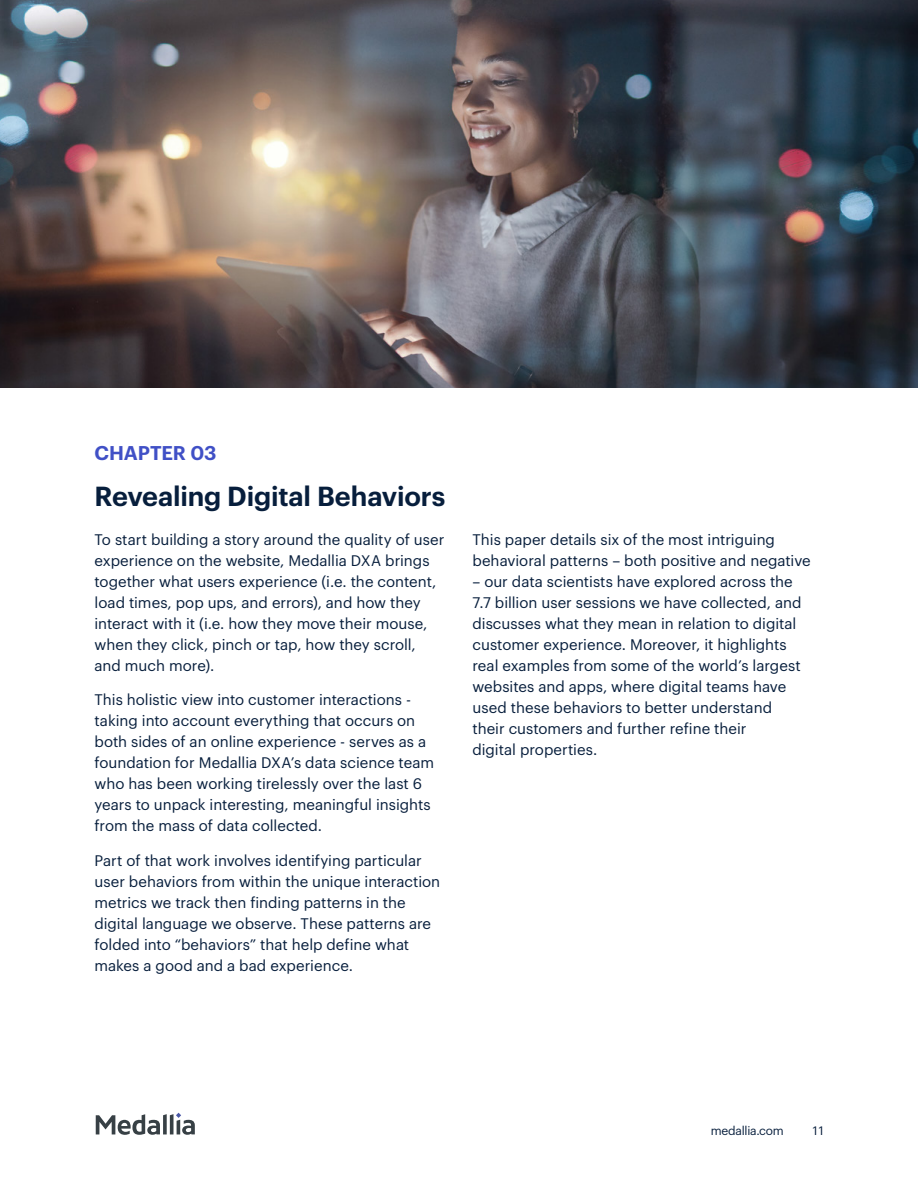
<style>
.page{position:relative;width:918px;height:1188px;background:#fff}
.page>*{position:absolute;margin:0;border:0;box-sizing:border-box;transform-origin:0 0}
.t1{font:600 27px "Graphik";letter-spacing:-.005em;color:#071e3c}
.t2{font:600 19.5px "Graphik";letter-spacing:-.005em;color:#4050c6}
.t3{font:15px/21px "Graphik";color:#071e3c}
.t4{font:12px "Graphik";letter-spacing:-.02em;color:#071e3c}
</style>
<div class="page">
<img style="left:0;top:0;width:918px;height:388px">
<svg style="left:96px;top:1113px;width:99px;height:22px"></svg>
<h2 class="t2" style="left:94px;top:438px;width:124px">CHAPTER 03</h2>
<h1 class="t1" style="left:94px;top:475px;width:352px">Revealing Digital Behaviors</h1>
<p class="t3" style="left:94px;top:528px;width:351px">To start building a story around the quality of user experience on the website, Medallia DXA brings together what users experience (i.e. the content, load times, pop ups, and errors), and how they interact with it (i.e. how they move their mouse, when they click, pinch or tap, how they scroll, and much more).</p>
<p class="t3" style="left:94px;top:688px;width:341px">This holistic view into customer interactions - taking into account everything that occurs on both sides of an online experience - serves as a foundation for Medallia DXA’s data science team who has been working tirelessly over the last 6 years to unpack interesting, meaningful insights from the mass of data collected.</p>
<p class="t3" style="left:94px;top:849px;width:347px">Part of that work involves identifying particular user behaviors from within the unique interaction metrics we track then finding patterns in the digital language we observe. These patterns are folded into “behaviors” that help define what makes a good and a bad experience.</p>
<p class="t3" style="left:472px;top:528px;width:340px">This paper details six of the most intriguing behavioral patterns – both positive and negative</p>
<p class="t3" style="left:472px;top:570px;width:331px">– our data scientists have explored across the 7.7 billion user sessions we have collected, and discusses what they mean in relation to digital customer experience. Moreover, it highlights real examples from some of the world’s largest websites and apps, where digital teams have used these behaviors to better understand their customers and further refine their<br>digital properties.</p>
<p class="t4" style="left:711px;top:1121px;width:74px">medallia.com</p>
<p class="t4" style="left:813px;top:1121px;width:12px">11</p>
</div>
